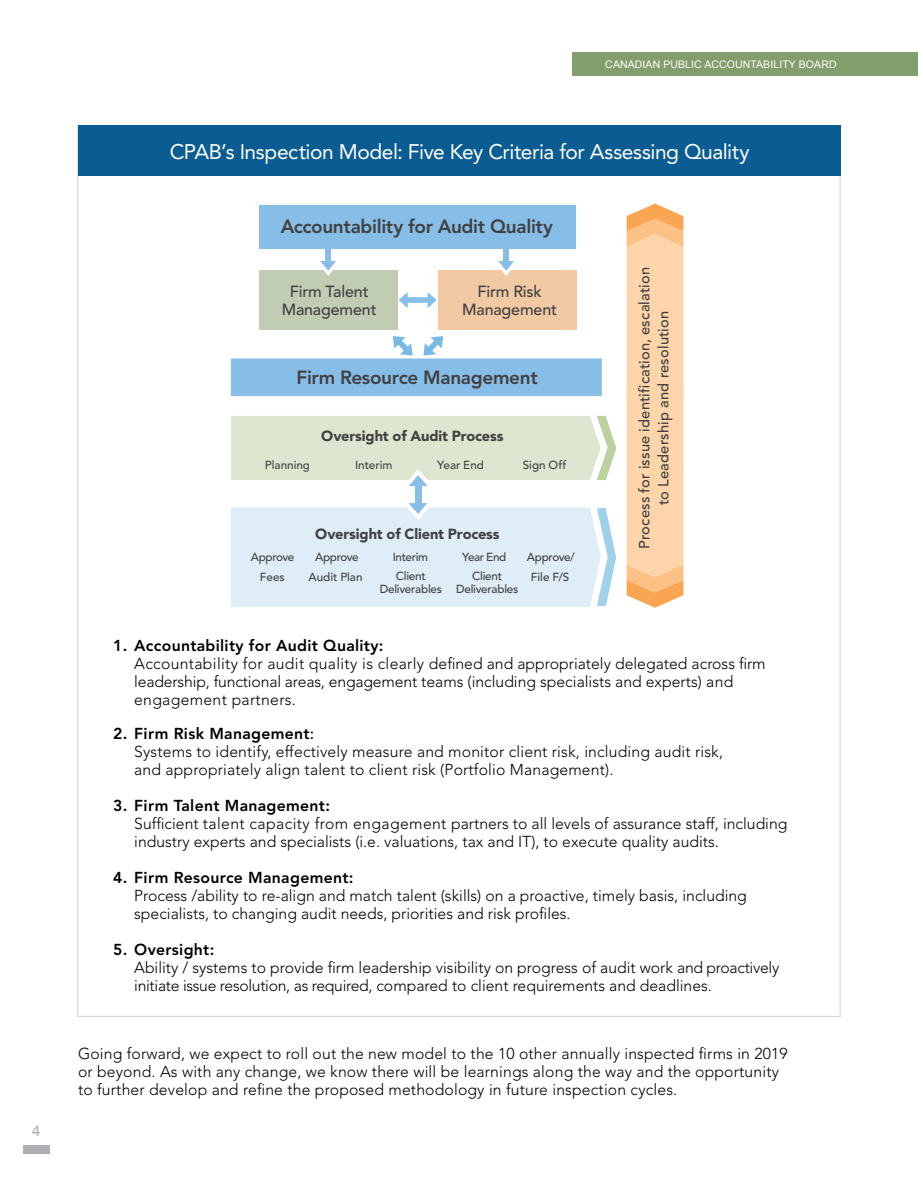
<style>
.page{position:relative;width:918px;height:1188px;background:#fff}
.page>*{position:absolute;margin:0;border:0;box-sizing:border-box;transform-origin:0 0}
.t1{font:21px "Avenir";letter-spacing:-.02em;color:#fff}
.t2{font:800 18.9px "Avenir";letter-spacing:-.02em;color:#414042}
.t3{font:500 16.05px/17.5px "Avenir";letter-spacing:-.01em;color:#414042;text-align:center}
.t4{font:300 15.75px/18px "Avenir";color:#000}
.t5{font:800 15.75px "Avenir";letter-spacing:.02em;color:#000}
.t6{font:15px "Arial";color:#adafb2}
.t7{font:500 14.7px/18.8px "Avenir";letter-spacing:.01em;color:#414042;text-align:center}
.t8{font:900 14.55px "Avenir";letter-spacing:-.01em;color:#414042}
.t9{font:500 11.7px/12.9px "Avenir";letter-spacing:-.02em;color:#414042;text-align:center}
.t10{font:500 11.7px "Avenir";color:#414042}
.t11{font:10.5px "Arial";letter-spacing:.01em;color:#fff}
.s1{font-weight:800}
.s2{font-weight:500}
</style>
<div class="page">
<div style="left:23px;top:1145px;width:26px;height:9px;background:#adafb2"></div>
<div style="left:78px;top:125px;width:763px;height:50px;background:#0a5c92"></div>
<svg style="left:231px;top:204px;width:452px;height:404px"></svg>
<div style="left:572px;top:53px;width:346px;height:23px;background:#839e6d"></div>
<p class="t6" style="left:32px;top:1121px;width:10px">4</p>
<p class="t11" style="left:605px;top:58px;width:233px">CANADIAN PUBLIC ACCOUNTABILITY BOARD</p>
<h1 class="t1" style="left:170px;top:140px;width:581px">CPAB’s Inspection Model: Five Key Criteria for Assessing Quality</h1>
<p class="t2" style="left:281px;top:216px;width:274px">Accountability for Audit Quality</p>
<p class="t3" style="left:282px;top:283px;width:96px">Firm Talent<br>Management</p>
<p class="t3" style="left:462px;top:283px;width:96px">Firm Risk<br>Management</p>
<p class="t2" style="left:297px;top:367px;width:243px">Firm Resource Management</p>
<p class="t8" style="left:321px;top:428px;width:184px">Oversight of Audit Process</p>
<p class="t10" style="left:265px;top:458px;width:47px">Planning</p>
<p class="t10" style="left:355px;top:458px;width:39px">Interim</p>
<p class="t9" style="left:437px;top:459px;width:48px">Year End</p>
<p class="t9" style="left:523px;top:459px;width:45px">Sign Off</p>
<p class="t8" style="left:315px;top:525px;width:186px">Oversight of Client Process</p>
<p class="t9" style="left:251px;top:551px;width:45px">Approve</p>
<p class="t9" style="left:315px;top:551px;width:45px">Approve</p>
<p class="t9" style="left:393px;top:551px;width:37px">Interim</p>
<p class="t9" style="left:462px;top:551px;width:46px">Year End</p>
<p class="t9" style="left:527px;top:551px;width:49px">Approve/</p>
<p class="t9" style="left:260px;top:571px;width:26px">Fees</p>
<p class="t10" style="left:309px;top:570px;width:56px">Audit Plan</p>
<p class="t9" style="left:531px;top:571px;width:40px">File F/S</p>
<p class="t9" style="left:380px;top:570px;width:64px">Client<br>Deliverables</p>
<p class="t9" style="left:456px;top:570px;width:64px">Client<br>Deliverables</p>
<p class="t7" style="left:636px;top:549px;width:283px;rotate:-90deg">Process for issue identification, escalation to Leadership and resolution</p>
<p class="t5" style="left:113px;top:636px;width:272px">1. Accountability for Audit Quality:</p>
<p class="t4" style="left:134px;top:655px;width:633px">Accountability for audit quality is clearly defined and appropriately delegated across firm leadership, functional areas, engagement teams (including specialists and experts) and engagement partners.</p>
<p class="t4" style="left:134px;top:725px;width:590px;text-indent:-21px"><span class="s1">2. Firm Risk Management</span><span class="s2">:<br></span>Systems to identify, effectively measure and monitor client risk, including audit risk, and appropriately align talent to client risk (Portfolio Management).</p>
<p class="t5" style="left:113px;top:796px;width:218px">3. Firm Talent Management:</p>
<p class="t4" style="left:134px;top:815px;width:655px">Sufficient talent capacity from engagement partners to all levels of assurance staff, including industry experts and specialists (i.e. valuations, tax and IT), to execute quality audits.</p>
<p class="t5" style="left:113px;top:868px;width:242px">4. Firm Resource Management:</p>
<p class="t4" style="left:134px;top:887px;width:614px">Process /ability to re-align and match talent (skills) on a proactive, timely basis, including specialists, to changing audit needs, priorities and risk profiles.</p>
<p class="t5" style="left:113px;top:940px;width:103px">5. Oversight:</p>
<p class="t4" style="left:134px;top:959px;width:647px">Ability / systems to provide firm leadership visibility on progress of audit work and proactively initiate issue resolution, as required, compared to client requirements and deadlines.</p>
<p class="t4" style="left:78px;top:1045px;width:711px">Going forward, we expect to roll out the new model to the 10 other annually inspected firms in 2019 or beyond. As with any change, we know there will be learnings along the way and the opportunity to further develop and refine the proposed methodology in future inspection cycles.</p>
</div>
